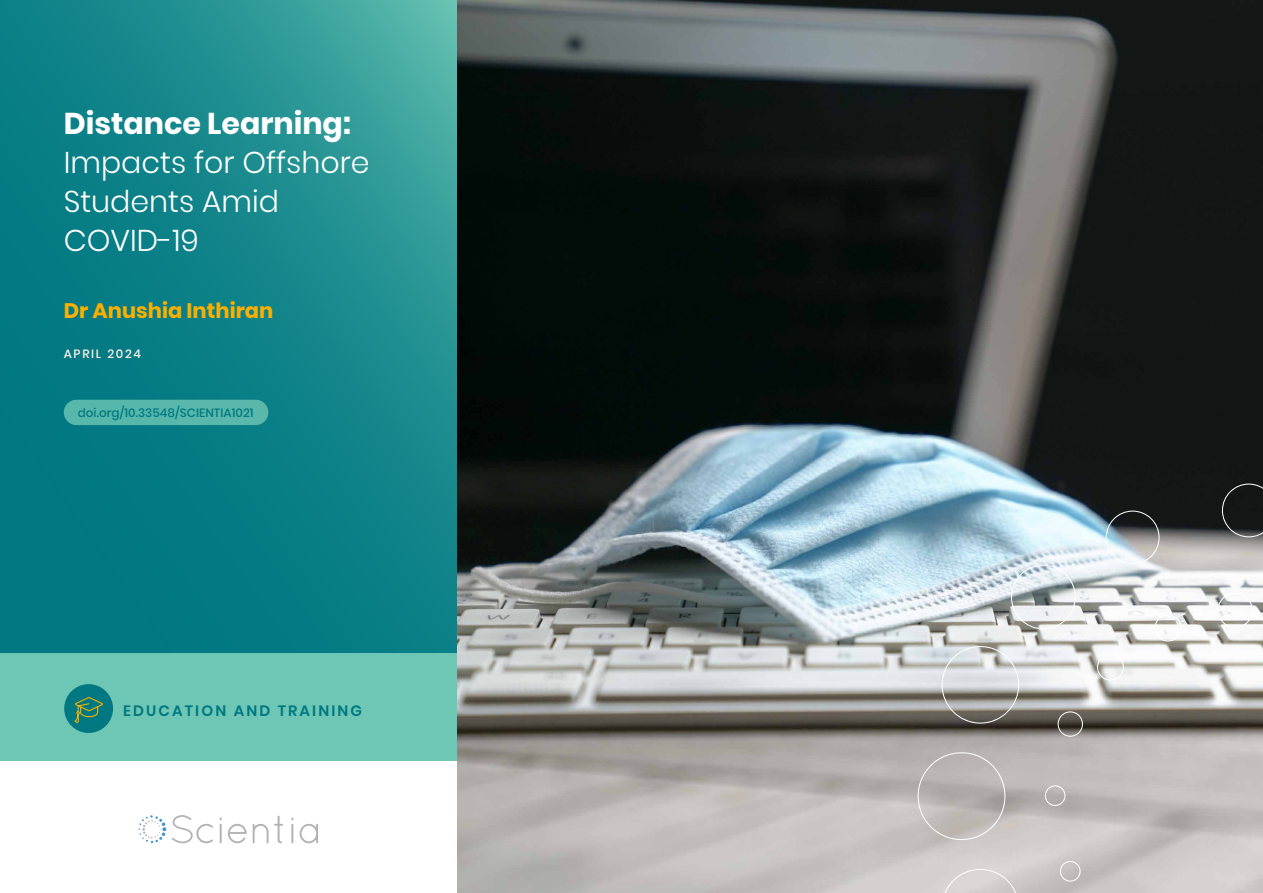
<style>
.page{position:relative;width:1263px;height:893px;background:#fff}
.page>*{position:absolute;margin:0;border:0;box-sizing:border-box;transform-origin:0 0}
.t1{font:300 30px/39px "Poppins";color:#fff}
.t2{font:700 30px "Poppins";color:#fff}
.t3{font:700 21px "Poppins";color:#f9b000}
.t4{font:600 15px "Poppins";letter-spacing:.14em;color:#007882}
.t5{font:500 12px "Poppins";letter-spacing:.005em;color:#007882}
.t6{font:500 12px "Poppins";letter-spacing:.14em;color:#fff0e6}
</style>
<div class="page">
<img style="left:456px;top:0;width:807px;height:893px">
<svg style="left:0;top:0;width:456px;height:654px;background:#13858b"></svg>
<svg style="left:138px;top:815px;width:28px;height:28px"></svg>
<svg style="left:172px;top:815px;width:41px;height:28px"></svg>
<svg style="left:220px;top:817px;width:2px;height:26px"></svg>
<svg style="left:228px;top:824px;width:19px;height:19px"></svg>
<svg style="left:253px;top:824px;width:15px;height:19px"></svg>
<svg style="left:274px;top:816px;width:9px;height:27px"></svg>
<svg style="left:291px;top:817px;width:2px;height:26px"></svg>
<svg style="left:300px;top:824px;width:18px;height:19px"></svg>
<div style="left:0;top:654px;width:456px;height:107px;background:#6ec7b5"></div>
<div style="left:64px;top:684px;width:49px;height:49px;background:#007882;border-radius:50%"></div>
<svg style="left:74px;top:697px;width:29px;height:27px"></svg>
<div style="left:64px;top:400px;width:204px;height:25px;background:#58b7ab;border-radius:13px"></div>
<svg style="left:918px;top:752px;width:87px;height:88px;background:#bcb7b4"></svg>
<svg style="left:941px;top:646px;width:78px;height:78px;background:#b2b2b1"></svg>
<svg style="left:1011px;top:565px;width:65px;height:64px"></svg>
<svg style="left:1106px;top:511px;width:53px;height:53px"></svg>
<svg style="left:1222px;top:484px;width:41px;height:53px;background:#252828"></svg>
<svg style="left:942px;top:869px;width:77px;height:24px;background:#d9d4d1"></svg>
<svg style="left:1217px;top:593px;width:36px;height:35px"></svg>
<svg style="left:1154px;top:615px;width:27px;height:26px"></svg>
<svg style="left:1097px;top:654px;width:27px;height:27px"></svg>
<svg style="left:1057px;top:711px;width:26px;height:26px"></svg>
<svg style="left:1045px;top:785px;width:20px;height:21px"></svg>
<svg style="left:1060px;top:861px;width:20px;height:21px"></svg>
<p class="t2" style="left:64px;top:106px;width:289px">Distance Learning:</p>
<p class="t1" style="left:64px;top:143px;width:307px">Impacts for Offshore<br>Students Amid<br>COVID-19</p>
<p class="t3" style="left:64px;top:299px;width:211px">Dr Anushia Inthiran</p>
<p class="t6" style="left:64px;top:347px;width:79px">APRIL 2024</p>
<p class="t5" style="left:78px;top:406px;width:177px">doi.org/10.33548/SCIENTIA1021</p>
<p class="t4" style="left:123px;top:702px;width:240px">EDUCATION AND TRAINING</p>
</div>
